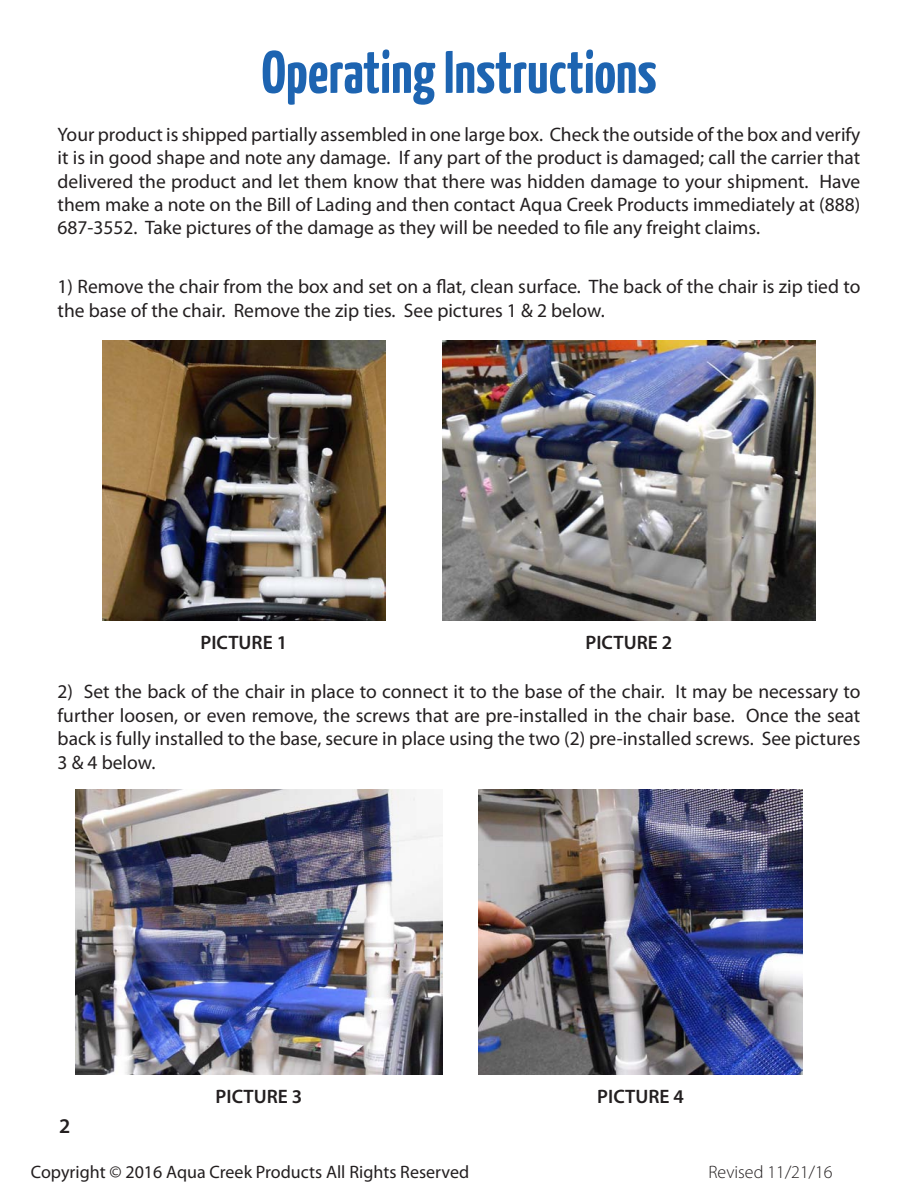
<style>
.page{position:relative;width:918px;height:1188px;background:#fff}
.page>*{position:absolute;margin:0;border:0;box-sizing:border-box;transform-origin:0 0}
.t1{font:700 60px "Yanone Kaffeesatz";color:#1d64b1}
.t2{font:600 21px "Myriad Pro";color:#231f20}
.t3{font:19.5px/23.4px "Myriad Pro";color:#231f20;text-align:justify}
.t4{font:600 19.5px "Myriad Pro";color:#231f20}
.t5{font:18px "Myriad Pro";color:#231f20}
.t6{font:300 18px "Myriad Pro";color:#231f20}
</style>
<div class="page">
<img style="left:103px;top:340px;width:282px;height:281px">
<img style="left:443px;top:340px;width:372px;height:281px">
<img style="left:76px;top:790px;width:366px;height:285px">
<img style="left:479px;top:790px;width:324px;height:285px">
<h1 class="t1" style="left:261px;top:35px;width:397px">Operating Instructions</h1>
<p class="t3" style="left:58px;top:122px;width:804px">Your product is shipped partially assembled in one large box. Check the outside of the box and verify it is in good shape and note any damage. If any part of the product is damaged; call the carrier that delivered the product and let them know that there was hidden damage to your shipment. Have them make a note on the Bill of Lading and then contact Aqua Creek Products immediately at (888)<br>687-3552. Take pictures of the damage as they will be needed to file any freight claims.</p>
<p class="t3" style="left:58px;top:275px;width:804px">1) Remove the chair from the box and set on a flat, clean surface. The back of the chair is zip tied to the base of the chair. Remove the zip ties. See pictures 1 &amp; 2 below.</p>
<p class="t4" style="left:200px;top:630px;width:88px">PICTURE 1</p>
<p class="t4" style="left:586px;top:630px;width:88px">PICTURE 2</p>
<p class="t3" style="left:58px;top:680px;width:804px">2) Set the back of the chair in place to connect it to the base of the chair. It may be necessary to further loosen, or even remove, the screws that are pre-installed in the chair base. Once the seat back is fully installed to the base, secure in place using the two (2) pre-installed screws. See pictures 3 &amp; 4 below.</p>
<p class="t2" style="left:59px;top:1113px;width:13px">2</p>
<p class="t4" style="left:216px;top:1084px;width:88px">PICTURE 3</p>
<p class="t4" style="left:597px;top:1084px;width:88px">PICTURE 4</p>
<p class="t5" style="left:31px;top:1160px;width:440px">Copyright © 2016 Aqua Creek Products All Rights Reserved</p>
<p class="t6" style="left:708px;top:1162px;width:126px">Revised 11/21/16</p>
</div>
